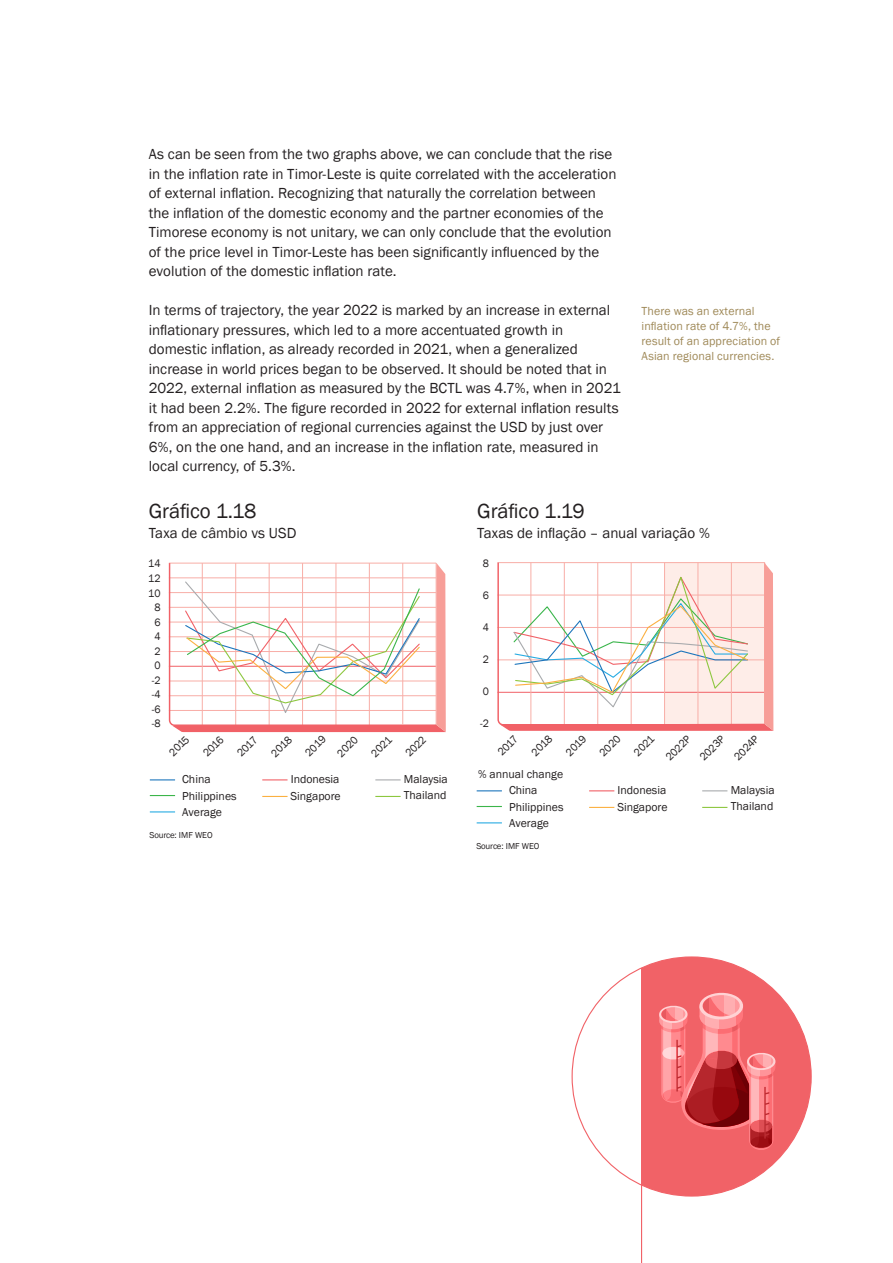
<style>
.page{position:relative;width:893px;height:1263px;background:#fff}
.page>*{position:absolute;margin:0;border:0;box-sizing:border-box;transform-origin:0 0}
.t1{font:21px "Franklin Gothic";letter-spacing:-.005em;color:#231f20}
.t2{font:15px/19.5px "Franklin Gothic";color:#231f20}
.t3{font:12px/15px "Franklin Gothic";letter-spacing:.01em;color:#9f8958}
.t4{font:11.85px/16.5px "Franklin Gothic";color:#221e1f}
.t5{font:11.85px "Franklin Gothic";color:#231f20}
.t6{font:11.1px/14.5px "Franklin Gothic";color:#221e1f;scale:.95 1}
.t7{font:8.85px "Franklin Gothic";letter-spacing:-.02em;color:#221e1f}
</style>
<div class="page">
<hr style="left:641px;top:968px;width:1px;height:295px;background:#f16267">
<svg style="left:642px;top:957px;width:169px;height:239px"></svg>
<svg style="left:477px;top:790px;width:25px;height:1px"></svg>
<svg style="left:589px;top:790px;width:25px;height:1px"></svg>
<svg style="left:702px;top:790px;width:25px;height:1px"></svg>
<svg style="left:702px;top:807px;width:25px;height:1px"></svg>
<svg style="left:477px;top:806px;width:25px;height:1px"></svg>
<svg style="left:477px;top:822px;width:25px;height:1px"></svg>
<svg style="left:589px;top:807px;width:25px;height:1px"></svg>
<svg style="left:150px;top:779px;width:25px;height:1px"></svg>
<svg style="left:262px;top:779px;width:26px;height:1px"></svg>
<svg style="left:375px;top:779px;width:26px;height:1px"></svg>
<svg style="left:375px;top:796px;width:26px;height:1px"></svg>
<svg style="left:150px;top:795px;width:25px;height:1px"></svg>
<svg style="left:150px;top:811px;width:25px;height:1px"></svg>
<svg style="left:262px;top:796px;width:26px;height:1px"></svg>
<svg style="left:168px;top:562px;width:278px;height:170px"></svg>
<svg style="left:497px;top:562px;width:276px;height:169px"></svg>
<p class="t2" style="left:149px;top:145px;width:469px">As can be seen from the two graphs above, we can conclude that the rise in the inflation rate in Timor-Leste is quite correlated with the acceleration of external inflation. Recognizing that naturally the correlation between the inflation of the domestic economy and the partner economies of the Timorese economy is not unitary, we can only conclude that the evolution of the price level in Timor-Leste has been significantly influenced by the evolution of the domestic inflation rate.</p>
<p class="t2" style="left:149px;top:301px;width:474px">In terms of trajectory, the year 2022 is marked by an increase in external inflationary pressures, which led to a more accentuated growth in domestic inflation, as already recorded in 2021, when a generalized increase in world prices began to be observed. It should be noted that in 2022, external inflation as measured by the BCTL was 4.7%, when in 2021 it had been 2.2%. The figure recorded in 2022 for external inflation results from an appreciation of regional currencies against the USD by just over 6%, on the one hand, and an increase in the inflation rate, measured in local currency, of 5.3%.</p>
<h1 class="t1" style="left:149px;top:498px;width:109px">Gráfico 1.18</h1>
<p class="t2" style="left:149px;top:523px;width:149px">Taxa de câmbio vs USD</p>
<p class="t3" style="left:642px;top:303px;width:140px">There was an external inflation rate of 4.7%, the result of an appreciation of<br>Asian regional currencies.</p>
<h1 class="t1" style="left:477px;top:498px;width:109px">Gráfico 1.19</h1>
<p class="t2" style="left:477px;top:523px;width:234px">Taxas de inflação – anual variação %</p>
<p class="t6" style="left:148px;top:557px;width:14px">14<br>12</p>
<p class="t6" style="left:148px;top:586px;width:14px">10</p>
<p class="t6" style="left:154px;top:600px;width:8px">8</p>
<p class="t6" style="left:154px;top:615px;width:8px">6</p>
<p class="t6" style="left:154px;top:629px;width:8px">4</p>
<p class="t6" style="left:154px;top:644px;width:8px">2</p>
<p class="t6" style="left:152px;top:658px;width:11px;text-align:justify">0 -2 -4 -6 -8</p>
<p class="t6" style="left:166px;top:749px;width:26px;rotate:-45deg">2015</p>
<p class="t6" style="left:200px;top:750px;width:27px;rotate:-45deg">2016</p>
<p class="t6" style="left:234px;top:750px;width:27px;rotate:-45deg">2017</p>
<p class="t6" style="left:268px;top:750px;width:27px;rotate:-45deg">2018</p>
<p class="t6" style="left:302px;top:749px;width:27px;rotate:-45deg">2019</p>
<p class="t6" style="left:334px;top:750px;width:27px;rotate:-45deg">2020</p>
<p class="t6" style="left:382px;top:729px;width:27px;line-height:24px;text-indent:-24px;rotate:-45deg">2021<br>2022</p>
<p class="t4" style="left:182px;top:771px;width:30px">China</p>
<p class="t4" style="left:291px;top:771px;width:50px">Indonesia</p>
<p class="t5" style="left:182px;top:788px;width:56px">Philippines</p>
<p class="t4" style="left:290px;top:788px;width:52px">Singapore</p>
<p class="t4" style="left:182px;top:804px;width:41px">Average</p>
<p class="t4" style="left:404px;top:771px;width:46px">Malaysia<br>Thailand</p>
<p class="t7" style="left:149px;top:829px;width:65px">Source: IMF WEO</p>
<p class="t6" style="left:483px;top:556px;width:8px">8</p>
<p class="t6" style="left:483px;top:588px;width:8px">6</p>
<p class="t6" style="left:483px;top:620px;width:8px">4</p>
<p class="t6" style="left:483px;top:652px;width:8px">2</p>
<p class="t6" style="left:483px;top:684px;width:8px">0</p>
<p class="t6" style="left:480px;top:716px;width:11px">-2</p>
<p class="t6" style="left:494px;top:749px;width:26px;rotate:-45deg">2017</p>
<p class="t6" style="left:528px;top:749px;width:27px;rotate:-45deg">2018</p>
<p class="t6" style="left:562px;top:749px;width:27px;rotate:-45deg">2019</p>
<p class="t6" style="left:596px;top:749px;width:27px;rotate:-45deg">2020</p>
<p class="t6" style="left:631px;top:749px;width:27px;rotate:-45deg">2021</p>
<p class="t6" style="left:662px;top:754px;width:34px;rotate:-45deg">2022P</p>
<p class="t6" style="left:696px;top:754px;width:34px;rotate:-45deg">2023P</p>
<p class="t6" style="left:731px;top:753px;width:33px;rotate:-45deg">2024P</p>
<p class="t5" style="left:478px;top:767px;width:87px">% annual change</p>
<p class="t4" style="left:509px;top:782px;width:30px">China</p>
<p class="t4" style="left:618px;top:782px;width:50px">Indonesia</p>
<p class="t5" style="left:509px;top:799px;width:56px">Philippines</p>
<p class="t4" style="left:617px;top:799px;width:52px">Singapore</p>
<p class="t4" style="left:509px;top:815px;width:41px">Average</p>
<p class="t7" style="left:476px;top:840px;width:65px">Source: IMF WEO</p>
<p class="t4" style="left:731px;top:782px;width:46px">Malaysia<br>Thailand</p>
</div>
